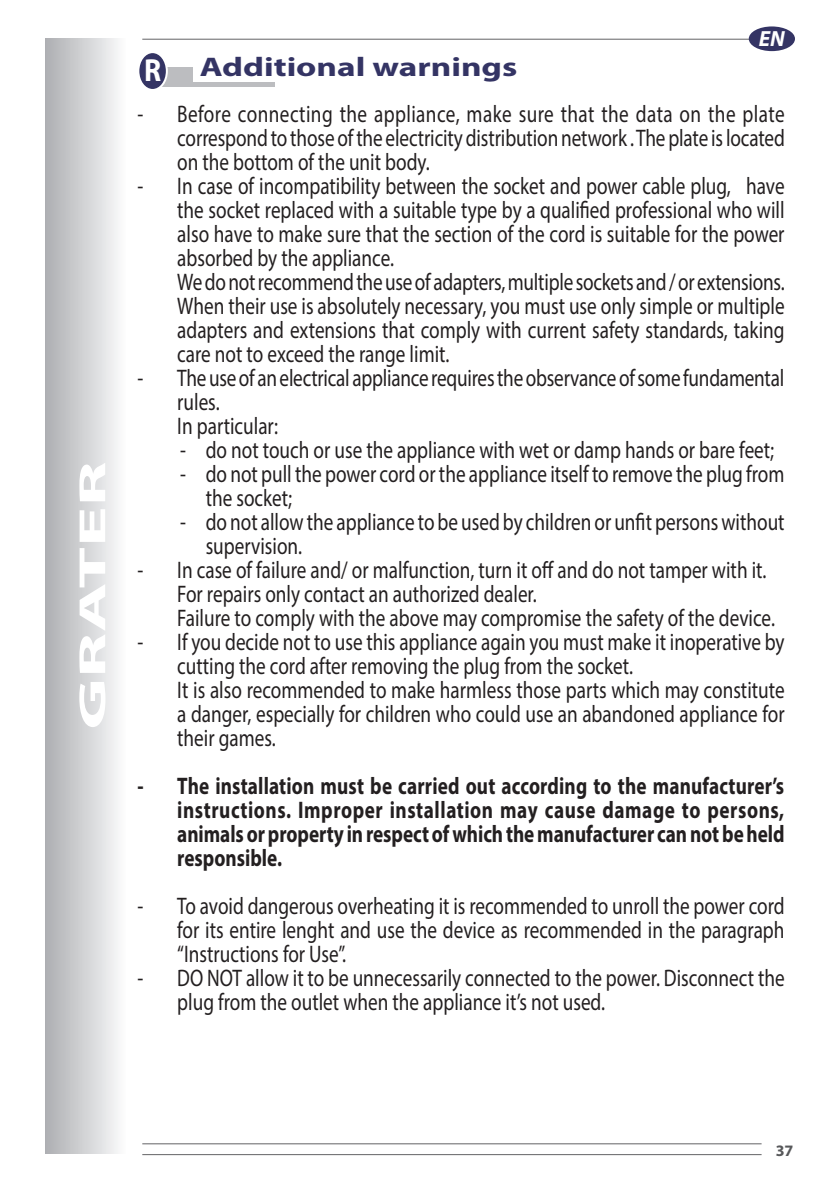
<style>
.page{position:relative;width:840px;height:1191px;background:#fff}
.page>*{position:absolute;margin:0;border:0;box-sizing:border-box;transform-origin:0 0}
.t1{font:700 38px "Myriad Pro";color:#fff;scale:2 1}
.t2{font:700 32px "Myriad Pro";color:#fff;scale:.9 1}
.Titolo_ok{font:700 27px "Myriad Pro";color:#343464;scale:1.3 1}
.t3{font:24px/24px "Myriad Pro";color:#231f20;text-align:justify;scale:.8 1}
.t4{font:700 24px/24px "Myriad Pro";letter-spacing:-.005em;color:#231f20;text-align:justify;scale:.8 1}
.t5{font:italic 700 22px "Myriad Pro";color:#fff}
.t6{font:700 16px "Myriad Pro";color:#57585a}
</style>
<div class="page">
<hr style="left:142px;top:1143px;width:619px;height:1px;background:#636366">
<hr style="left:142px;top:39px;width:619px;height:1px;background:#636366">
<hr style="left:142px;top:1154px;width:619px;height:1px;background:#636366">
<div style="left:748px;top:26px;width:46px;height:25px;background:#343464;border-radius:50%"></div>
<div style="left:45px;top:39px;width:81px;height:1114px;background:linear-gradient(to right,#adaeb1,#fbfcfc)"></div>
<div style="left:137px;top:67px;width:56px;height:15px;background:#bcbdc0"></div>
<div style="left:137px;top:82px;width:138px;height:5px;background:#bcbdc0"></div>
<div style="left:136px;top:55px;width:11px;height:33px;background:#fff"></div>
<div style="left:138px;top:52px;width:29px;height:38px;background:#343464;border-radius:50%"></div>
<div style="left:137px;top:51px;width:31px;height:40px;border:2px solid #fff;border-radius:50%"></div>
<h1 class="t1" style="left:68px;top:729px;width:136px;rotate:-90deg">GRATER</h1>
<p class="t5" style="left:758px;top:25px;width:28px">EN</p>
<p class="Titolo_ok" style="left:199px;top:49px;width:246px">Additional warnings</p>
<p class="t3" style="left:177px;top:101px;width:760px;text-indent:-40px">- Before connecting the appliance, make sure that the data on the plate correspond to those of the electricity distribution network . The plate is located on the bottom of the unit body.</p>
<p class="t3" style="left:177px;top:173px;width:760px;text-indent:-40px">- In case of incompatibility between the socket and power cable plug, have the socket replaced with a suitable type by a qualified professional who will also have to make sure that the section of the cord is suitable for the power absorbed by the appliance.</p>
<p class="t3" style="left:177px;top:269px;width:760px">We do not recommend the use of adapters, multiple sockets and / or extensions.</p>
<p class="t3" style="left:177px;top:293px;width:760px">When their use is absolutely necessary, you must use only simple or multiple adapters and extensions that comply with current safety standards, taking care not to exceed the range limit.</p>
<p class="t3" style="left:177px;top:365px;width:759px;text-indent:-40px">- The use of an electrical appliance requires the observance of some fundamental rules.</p>
<p class="t3" style="left:177px;top:413px;width:127px">In particular:</p>
<p class="t3" style="left:180px;top:437px;width:743px">- do not touch or use the appliance with wet or damp hands or bare feet;</p>
<p class="t3" style="left:205px;top:461px;width:724px;text-indent:-26px">- do not pull the power cord or the appliance itself to remove the plug from the socket;</p>
<p class="t3" style="left:205px;top:509px;width:724px;text-indent:-26px">- do not allow the appliance to be used by children or unfit persons without supervision.</p>
<p class="t3" style="left:137px;top:557px;width:787px">- In case of failure and/ or malfunction, turn it off and do not tamper with it.</p>
<p class="t3" style="left:177px;top:581px;width:451px">For repairs only contact an authorized dealer.</p>
<p class="t3" style="left:177px;top:605px;width:748px">Failure to comply with the above may compromise the safety of the device.</p>
<p class="t3" style="left:177px;top:629px;width:760px;text-indent:-40px">- If you decide not to use this appliance again you must make it inoperative by cutting the cord after removing the plug from the socket.</p>
<p class="t3" style="left:177px;top:677px;width:760px">It is also recommended to make harmless those parts which may constitute a danger, especially for children who could use an abandoned appliance for their games.</p>
<p class="t4" style="left:177px;top:773px;width:760px;text-indent:-40px">- The installation must be carried out according to the manufacturer’s instructions. Improper installation may cause damage to persons, animals or property in respect of which the manufacturer can not be held responsible.</p>
<p class="t3" style="left:177px;top:893px;width:760px;text-indent:-40px">- To avoid dangerous overheating it is recommended to unroll the power cord for its entire lenght and use the device as recommended in the paragraph “Instructions for Use”.</p>
<p class="t3" style="left:177px;top:965px;width:760px;text-indent:-40px">- DO NOT allow it to be unnecessarily connected to the power. Disconnect the plug from the outlet when the appliance it’s not used.</p>
<p class="t2" style="left:144px;top:50px;width:20px">R</p>
<p class="t6" style="left:775px;top:1140px;width:19px">37</p>
</div>
